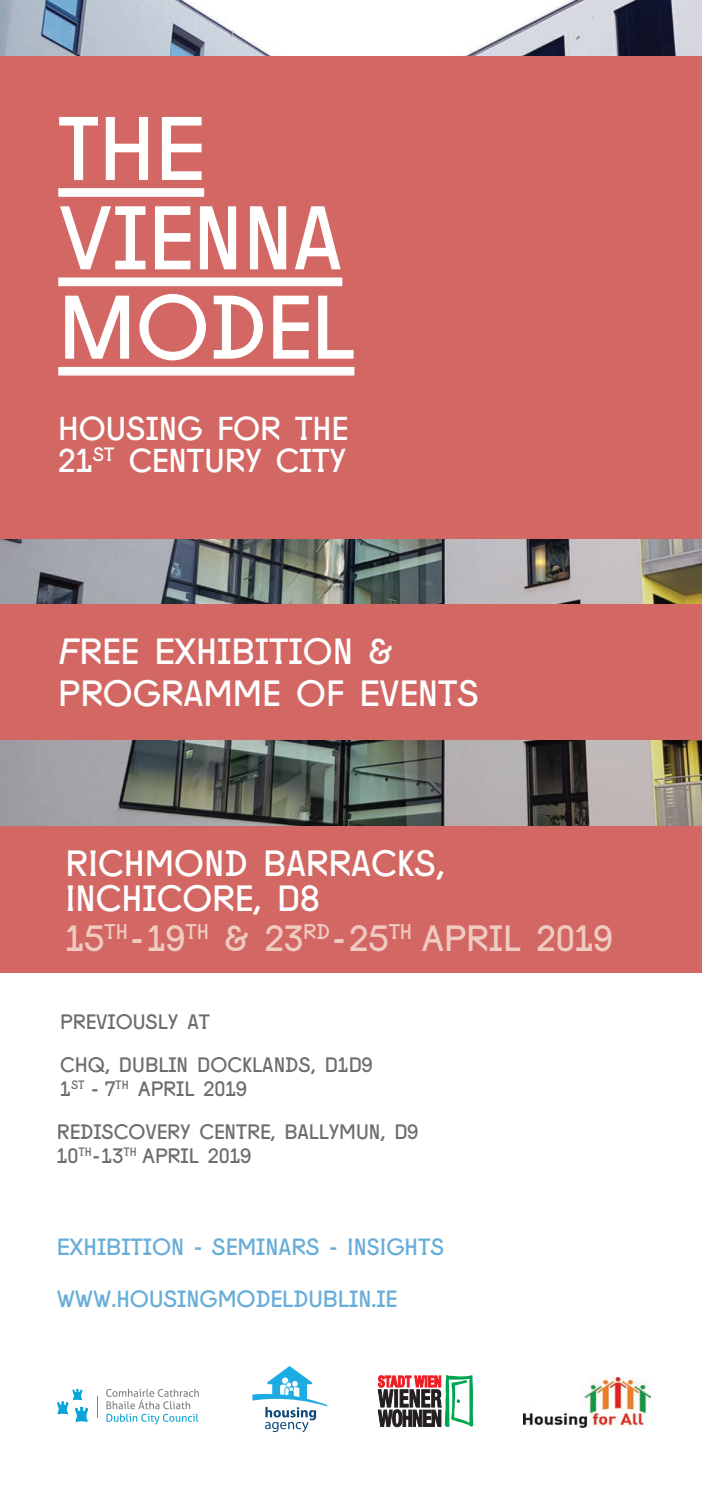
<style>
.page{position:relative;width:702px;height:1489px;background:#fff}
.page>*{position:absolute;margin:0;border:0;box-sizing:border-box;transform-origin:0 0}
.t1{font:86.25px "Fugue Head";color:#fff}
.t2{font:35px/42px "Fugue Head";color:#fff}
.t3{font:35px "Fugue Head";color:#f0cbc2}
.t4{font:31.75px/31.8px "Fugue Head";color:#fff}
.t5{font:22.5px "Fugue Head";color:#67add9}
.t6{font:20px/24px "Fugue Head";color:#6c6d70}
</style>
<div class="page">
<img style="left:0;top:0;width:702px;height:825px">
<div style="left:0;top:604px;width:702px;height:135px;background:#d26763"></div>
<div style="left:0;top:825px;width:702px;height:147px;background:#d26763"></div>
<img style="left:524px;top:1377px;width:126px;height:49px">
<svg style="left:252px;top:1366px;width:75px;height:65px"></svg>
<svg style="left:378px;top:1375px;width:95px;height:51px"></svg>
<div style="left:0;top:57px;width:702px;height:482px;background:#d26763"></div>
<div style="left:58px;top:188px;width:146px;height:9px;background:#fff"></div>
<div style="left:58px;top:277px;width:284px;height:9px;background:#fff"></div>
<div style="left:58px;top:367px;width:296px;height:8px;background:#fff"></div>
<svg style="left:106px;top:1388px;width:93px;height:36px"></svg>
<svg style="left:57px;top:1389px;width:31px;height:32px"></svg>
<svg style="left:97px;top:1396px;width:1px;height:20px"></svg>
<p class="t1" style="left:58px;top:81px;width:147px">THE</p>
<p class="t1" style="left:58px;top:170px;width:285px">VIENNA</p>
<p class="t1" style="left:58px;top:259px;width:297px">MODEL</p>
<p class="t4" style="left:58px;top:409px;width:291px">HOUSING FOR THE<br>21<sup>ST</sup> CENTURY CITY</p>
<p class="t2" style="left:58px;top:627px;width:422px">FREE EXHIBITION &amp;<br>PROGRAMME OF EVENTS</p>
<p class="t2" style="left:65px;top:842px;width:381px;line-height:35px">RICHMOND BARRACKS,<br>INCHICORE, D8</p>
<p class="t3" style="left:65px;top:910px;width:549px">15<sup>TH</sup> - 19<sup>TH</sup> &amp; 23<sup>RD</sup> - 25<sup>TH</sup> APRIL 2019</p>
<p class="t6" style="left:60px;top:1007px;width:151px">PREVIOUSLY AT</p>
<p class="t6" style="left:60px;top:1050px;width:314px">CHQ, DUBLIN DOCKLANDS, D1D9</p>
<p class="t6" style="left:60px;top:1074px;width:188px">1<sup>ST</sup> - 7<sup>TH</sup> APRIL 2019</p>
<p class="t6" style="left:57px;top:1117px;width:363px">REDISCOVERY CENTRE, BALLYMUN, D9<br>10<sup>TH</sup>-13<sup>TH</sup> APRIL 2019</p>
<p class="t5" style="left:57px;top:1229px;width:389px">EXHIBITION - SEMINARS - INSIGHTS</p>
<p class="t5" style="left:57px;top:1280px;width:342px">WWW.HOUSINGMODELDUBLIN.IE</p>
</div>
